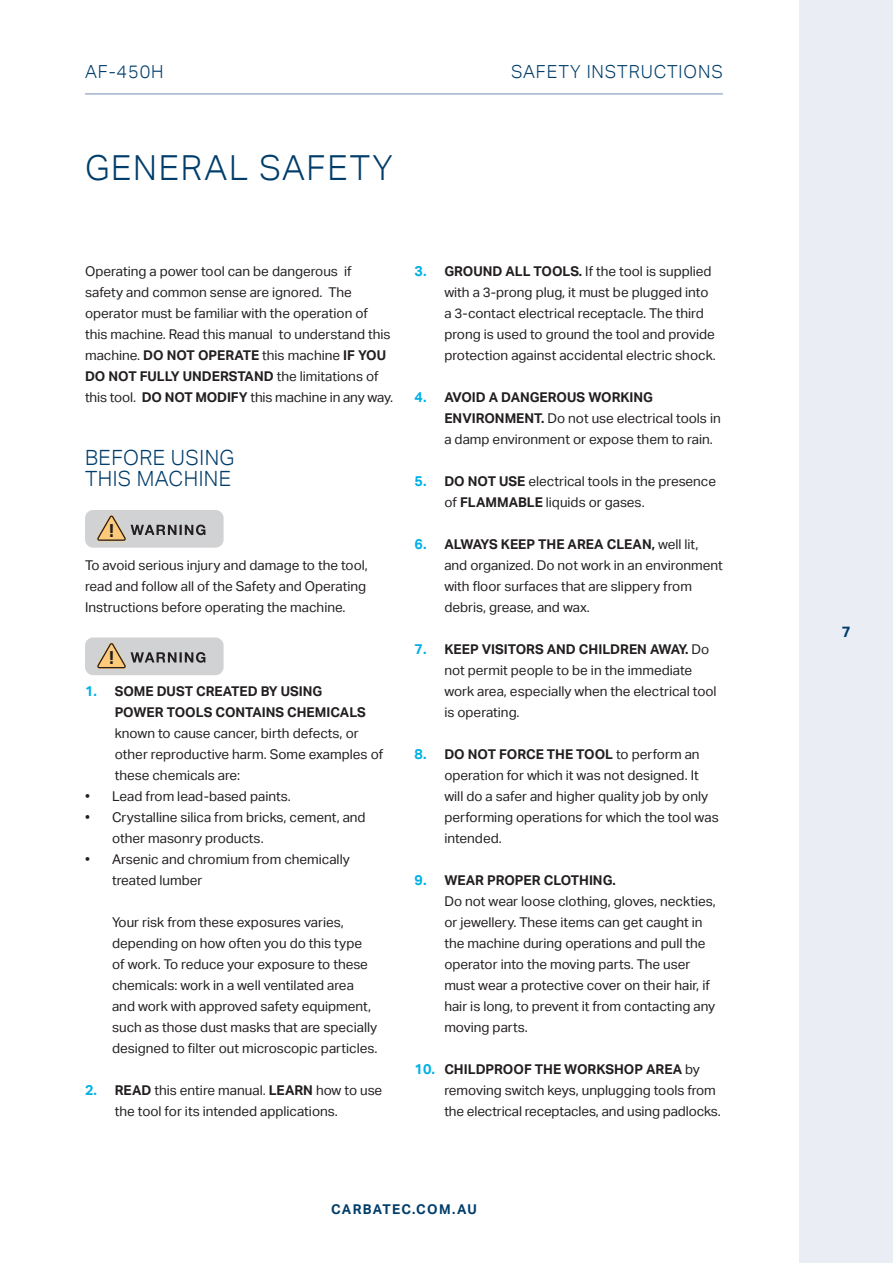
<style>
.page{position:relative;width:893px;height:1263px;background:#fff}
.page>*{position:absolute;margin:0;border:0;box-sizing:border-box;transform-origin:0 0}
._01_SECTION_HEAD{font:300 34.5px "Aktiv Grotesk";letter-spacing:.05em;color:#003d6a}
._02_SUBHEAD_BLUE{font:300 21px/21px "Aktiv Grotesk";letter-spacing:.02em;color:#003d6a}
._03_FOLIO{font:300 18px "Aktiv Grotesk";letter-spacing:.05em;color:#003d6a}
.t1{font:700 18px "Aktiv Grotesk";color:#231f20}
.t2{font:700 15px "Aktiv Grotesk";color:#003d6a}
._00_BODY{font:13.5px/21px "Aktiv Grotesk";color:#231f20}
._01_BODY_INDENT{font:13.5px/21px "Aktiv Grotesk";color:#231f20}
.t3{font:700 13.5px "Aktiv Grotesk";letter-spacing:.1em;color:#003d6a}
.s1{font-weight:700}
.s2{font-weight:700;font-size:14.25px;color:#00b1e6}
</style>
<div class="page">
<div style="left:799px;top:0;width:94px;height:1263px;background:#eaeef4"></div>
<hr style="left:85px;top:94px;width:638px;height:1px;background:#738caf">
<div style="left:85px;top:510px;width:139px;height:38px;background:#d1d2d4;border-radius:8px"></div>
<svg style="left:96px;top:515px;width:109px;height:26px"></svg>
<div style="left:85px;top:637px;width:139px;height:38px;background:#d1d2d4;border-radius:8px"></div>
<svg style="left:96px;top:642px;width:109px;height:27px"></svg>
<h3 class="_03_FOLIO" style="left:85px;top:61px;width:80px">AF-450H</h3>
<p class="_01_SECTION_HEAD" style="left:85px;top:148px;width:309px">GENERAL SAFETY</p>
<p class="_03_FOLIO" style="left:511px;top:61px;width:213px">SAFETY INSTRUCTIONS</p>
<p class="_00_BODY" style="left:85px;top:261px;width:310px">Operating a power tool can be dangerous if safety and common sense are ignored. The operator must be familiar with the operation of this machine. Read this manual to understand this machine. <span class="s1">DO NOT OPERATE</span> this machine <span class="s1">IF YOU DO NOT FULLY UNDERSTAND</span> the limitations of this tool. <span class="s1">DO NOT MODIFY</span> this machine in any way.</p>
<p class="_02_SUBHEAD_BLUE" style="left:85px;top:447px;width:151px">BEFORE USING<br>THIS MACHINE</p>
<p class="t1" style="left:109px;top:520px;width:6px">!</p>
<p class="_00_BODY" style="left:85px;top:555px;width:284px">To avoid serious injury and damage to the tool, read and follow all of the Safety and Operating<br>Instructions before operating the machine.</p>
<p class="t1" style="left:109px;top:648px;width:6px">!</p>
<p class="_00_BODY" style="left:115px;top:681px;width:270px;text-indent:-30px"><span class="s2">1.</span> <span class="s1">SOME DUST CREATED BY USING<br>POWER TOOLS CONTAINS CHEMICALS </span>known to cause cancer, birth defects, or other reproductive harm. Some examples of these chemicals are:</p>
<p class="_00_BODY" style="left:85px;top:786px;width:207px">• Lead from lead-based paints.</p>
<p class="_00_BODY" style="left:112px;top:807px;width:255px;text-indent:-27px">• Crystalline silica from bricks, cement, and other masonry products.</p>
<p class="_00_BODY" style="left:112px;top:849px;width:239px;text-indent:-27px">• Arsenic and chromium from chemically treated lumber</p>
<p class="_01_BODY_INDENT" style="left:112px;top:912px;width:267px">Your risk from these exposures varies, depending on how often you do this type of work. To reduce your exposure to these chemicals: work in a well ventilated area and work with approved safety equipment, such as those dust masks that are specially designed to filter out microscopic particles.</p>
<p class="_00_BODY" style="left:115px;top:1080px;width:269px;text-indent:-30px"><span class="s2">2.</span> <span class="s1">READ</span> this entire manual. <span class="s1">LEARN</span> how to use the tool for its intended applications.</p>
<p class="_00_BODY" style="left:444px;top:261px;width:273px;text-indent:-30px"><span class="s2">3.</span> <span class="s1">GROUND ALL TOOLS.</span> If the tool is supplied with a 3-prong plug, it must be plugged into a 3-contact electrical receptacle. The third prong is used to ground the tool and provide protection against accidental electric shock.</p>
<p class="_00_BODY" style="left:444px;top:387px;width:278px;text-indent:-30px"><span class="s2">4.</span> <span class="s1">AVOID A DANGEROUS WORKING<br>ENVIRONMENT.</span> Do not use electrical tools in a damp environment or expose them to rain.</p>
<p class="_00_BODY" style="left:444px;top:471px;width:273px;text-indent:-30px"><span class="s2">5.</span> <span class="s1">DO NOT USE</span> electrical tools in the presence of <span class="s1">FLAMMABLE</span> liquids or gases.</p>
<p class="_00_BODY" style="left:444px;top:534px;width:280px;text-indent:-30px"><span class="s2">6.</span> <span class="s1">ALWAYS KEEP THE AREA CLEAN,</span> well lit, and organized. Do not work in an environment with floor surfaces that are slippery from debris, grease, and wax.</p>
<p class="_00_BODY" style="left:444px;top:639px;width:274px;text-indent:-30px"><span class="s2">7.</span> <span class="s1">KEEP VISITORS AND CHILDREN AWAY.</span> Do not permit people to be in the immediate work area, especially when the electrical tool is operating.</p>
<p class="_00_BODY" style="left:444px;top:744px;width:276px;text-indent:-30px"><span class="s2">8.</span> <span class="s1">DO NOT FORCE THE TOOL</span> to perform an operation for which it was not designed. It will do a safer and higher quality job by only performing operations for which the tool was intended.</p>
<p class="_00_BODY" style="left:444px;top:870px;width:273px;text-indent:-30px"><span class="s2">9.</span> <span class="s1">WEAR PROPER CLOTHING.<br></span>Do not wear loose clothing, gloves, neckties, or jewellery. These items can get caught in the machine during operations and pull the operator into the moving parts. The user must wear a protective cover on their hair, if hair is long, to prevent it from contacting any moving parts.</p>
<p class="_00_BODY" style="left:444px;top:1059px;width:278px;text-indent:-30px"><span class="s2">10.</span> <span class="s1">CHILDPROOF THE WORKSHOP AREA</span> by removing switch keys, unplugging tools from the electrical receptacles, and using padlocks.</p>
<p class="t3" style="left:331px;top:1201px;width:147px">CARBATEC.COM.AU</p>
<p class="t2" style="left:842px;top:623px;width:10px">7</p>
</div>
